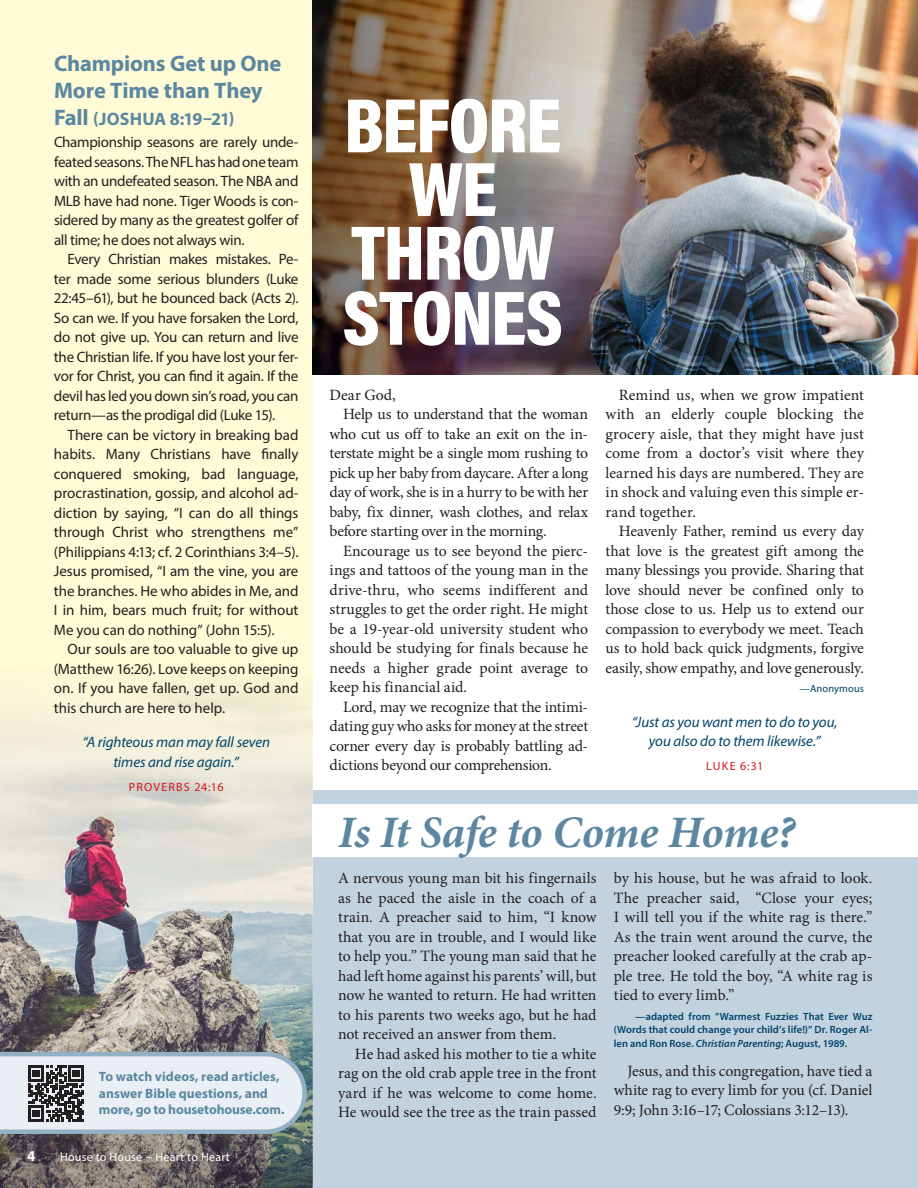
<style>
.page{position:relative;width:918px;height:1188px;background:#fff}
.page>*{position:absolute;margin:0;border:0;box-sizing:border-box;transform-origin:0 0}
.Side_Article_Headings{font:900 78px "Acumin Pro Cond";letter-spacing:-.02em;color:#fff}
.Side_Article_Headings-2{font:italic 700 45px "Minion Pro";letter-spacing:-.005em;color:#5c87a1}
.Side_Article_Headings-3{font:700 22.5px/27px "Myriad Pro";letter-spacing:-.01em;color:#5c87a1}
.Side_Article_Headings-4{font:700 18px "Myriad Pro";letter-spacing:.005em;color:#5c87a1}
.Body_Serif{font:15.75px/19.5px "Minion Pro";letter-spacing:-.005em;color:#231f20;text-align:justify}
.Body_serif_no_indent{font:15.75px "Minion Pro";letter-spacing:.005em;color:#231f20}
.Body_Sans-Serif_indent{font:15px/19.5px "Myriad Pro";letter-spacing:-.01em;color:#231f20;text-align:justify}
.Body_Sans-Serif_no_indent{font:15px/19.5px "Myriad Pro";letter-spacing:-.02em;color:#231f20;text-align:justify}
.scripture_1{font:italic 15px/19.5px "Myriad Pro";letter-spacing:-.005em;color:#00446a;text-align:center}
.t1{font:700 15px "Myriad Pro";color:#fff}
.Main_Article_Headings{font:700 13.5px/16.5px "Myriad Pro";letter-spacing:.005em;color:#5c87a1}
.t2{font:12px "Myriad Pro";letter-spacing:.02em;color:#fff}
.scripture_attribution_1{font:12px "Myriad Pro";letter-spacing:.095em;color:#d7171f}
.Body_Serif-2{font:600 10.5px/13.5px "Myriad Pro";letter-spacing:.005em;color:#00446a;text-align:justify}
.Body_Serif-3{font:10.5px "Myriad Pro";letter-spacing:.01em;color:#00446a}
.s1{font-size:22.5px}
.s2{font-style:italic}
</style>
<div class="page">
<div style="left:313px;top:791px;width:605px;height:397px;background:#c3d2df"></div>
<div style="left:0;top:0;width:313px;height:1188px;background:#fffbd6"></div>
<img style="left:0;top:685px;width:313px;height:286px">
<img style="left:0;top:971px;width:313px;height:217px">
<img style="left:808px;top:0;width:109px;height:375px">
<img style="left:313px;top:0;width:495px;height:375px">
<div style="left:313px;top:804px;width:605px;height:53px;background:#fff"></div>
<hr style="left:917px;top:0;width:1px;height:626px;background:#c6c9d0">
<svg style="left:0;top:1050px;width:309px;height:86px;background:#c6cdd3"></svg>
<p class="Side_Article_Headings-3" style="left:54px;top:49px;width:229px">Champions Get up One<br>More Time than They</p>
<p class="Side_Article_Headings-4" style="left:54px;top:107px;width:182px"><span class="s1">Fall</span> (JOSHUA 8:19–21)</p>
<p class="Body_Sans-Serif_no_indent" style="left:54px;top:132px;width:246px">Championship seasons are rarely unde&shy;feated seasons. The NFL has had one team with an undefeated season. The NBA and MLB have had none. Tiger Woods is con&shy;sidered by many as the greatest golfer of all time; he does not always win.</p>
<p class="Body_Sans-Serif_indent" style="left:54px;top:249px;width:246px;text-indent:14px">Every Christian makes mistakes. Pe&shy;ter made some serious blunders (Luke 22:45–61), but he bounced back (Acts 2).<br>So can we. If you have forsaken the Lord, do not give up. You can return and live the Christian life. If you have lost your fer&shy;vor for Christ, you can find it again. If the devil has led you down sin’s road, you can return—as the prodigal did (Luke 15).</p>
<p class="Body_Sans-Serif_indent" style="left:54px;top:425px;width:246px;text-indent:14px">There can be victory in breaking bad habits. Many Christians have finally conquered smoking, bad language, procrastination, gossip, and alcohol ad&shy;diction by saying, “I can do all things through Christ who strengthens me” (Philippians 4:13; cf. 2 Corinthians 3:4–5).<br>Jesus promised, “I am the vine, you are the branches. He who abides in Me, and I in him, bears much fruit; for without Me you can do nothing” (John 15:5).</p>
<p class="Body_Sans-Serif_indent" style="left:54px;top:639px;width:246px;text-indent:14px">Our souls are too valuable to give up (Matthew 16:26). Love keeps on keeping on. If you have fallen, get up. God and this church are here to help.</p>
<p class="scripture_1" style="left:82px;top:732px;width:189px">“A righteous man may fall seven times and rise again.”</p>
<p class="scripture_attribution_1" style="left:129px;top:779px;width:96px">PROVERBS 24:16</p>
<p class="Main_Article_Headings" style="left:99px;top:1068px;width:187px">To watch videos, read articles, answer Bible questions, and more, go to housetohouse.com.</p>
<p class="t1" style="left:27px;top:1146px;width:10px">4</p>
<p class="t2" style="left:60px;top:1150px;width:171px">House to House ~ Heart to Heart</p>
<p class="Side_Article_Headings" style="left:344px;top:74px;width:219px">BEFORE</p>
<p class="Side_Article_Headings" style="left:408px;top:138px;width:90px">WE</p>
<p class="Side_Article_Headings" style="left:351px;top:202px;width:205px">THROW</p>
<p class="Side_Article_Headings" style="left:342px;top:267px;width:222px">STONES</p>
<p class="Body_serif_no_indent" style="left:330px;top:384px;width:68px">Dear God,</p>
<p class="Body_Serif" style="left:330px;top:405px;width:260px;text-indent:13px">Help us to understand that the woman who cut us off to take an exit on the in&shy;terstate might be a single mom rushing to pick up her baby from daycare. After a long day of work, she is in a hurry to be with her baby, fix dinner, wash clothes, and relax before starting over in the morning.</p>
<p class="Body_Serif" style="left:330px;top:541px;width:260px;text-indent:13px">Encourage us to see beyond the pierc&shy;ings and tattoos of the young man in the drive-thru, who seems indifferent and struggles to get the order right. He might be a 19-year-old university student who should be studying for finals because he needs a higher grade point average to keep his financial aid.</p>
<p class="Body_Serif" style="left:330px;top:697px;width:260px;text-indent:13px">Lord, may we recognize that the intimi&shy;dating guy who asks for money at the street corner every day is probably battling ad&shy;dictions beyond our comprehension.</p>
<p class="Body_Serif" style="left:605px;top:385px;width:260px;text-indent:13px">Remind us, when we grow impatient with an elderly couple blocking the grocery aisle, that they might have just come from a doctor’s visit where they learned his days are numbered. They are in shock and valuing even this simple er&shy;rand together.</p>
<p class="Body_Serif" style="left:605px;top:522px;width:260px;text-indent:13px">Heavenly Father, remind us every day that love is the greatest gift among the many blessings you provide. Sharing that love should never be confined only to those close to us. Help us to extend our compassion to everybody we meet. Teach us to hold back quick judgments, forgive easily, show empathy, and love generously.</p>
<p class="Body_Serif-3" style="left:800px;top:682px;width:66px">—Anonymous</p>
<p class="scripture_1" style="left:632px;top:712px;width:208px">“Just as you want men to do to you, you also do to them likewise.”</p>
<p class="scripture_attribution_1" style="left:706px;top:759px;width:59px">LUKE 6:31</p>
<p class="Side_Article_Headings-2" style="left:338px;top:800px;width:458px">Is It Safe to Come Home?</p>
<p class="Body_Serif" style="left:338px;top:868px;width:260px">A nervous young man bit his fingernails as he paced the aisle in the coach of a train. A preacher said to him, “I know that you are in trouble, and I would like to help you.” The young man said that he had left home against his parents’ will, but now he wanted to return. He had written to his parents two weeks ago, but he had not received an answer from them.</p>
<p class="Body_Serif" style="left:338px;top:1044px;width:260px;text-indent:17px">He had asked his mother to tie a white rag on the old crab apple tree in the front yard if he was welcome to come home.<br>He would see the tree as the train passed</p>
<p class="Body_Serif" style="left:614px;top:868px;width:260px">by his house, but he was afraid to look.<br>The preacher said, “Close your eyes; I will tell you if the white rag is there.” As the train went around the curve, the preacher looked carefully at the crab ap&shy;ple tree. He told the boy, “A white rag is tied to every limb.”</p>
<p class="Body_Serif-2" style="left:614px;top:1009px;width:260px;text-indent:21px">—adapted from ”Warmest Fuzzies That Ever Wuz (Words that could change your child’s life!)” Dr. Roger Al&shy;len and Ron Rose. <span class="s2">Christian Parenting</span>; August, 1989.</p>
<p class="Body_Serif" style="left:614px;top:1061px;width:260px;text-indent:13px">Jesus, and this congregation, have tied a white rag to every limb for you (cf. Daniel 9:9; John 3:16–17; Colossians 3:12–13).</p>
</div>
